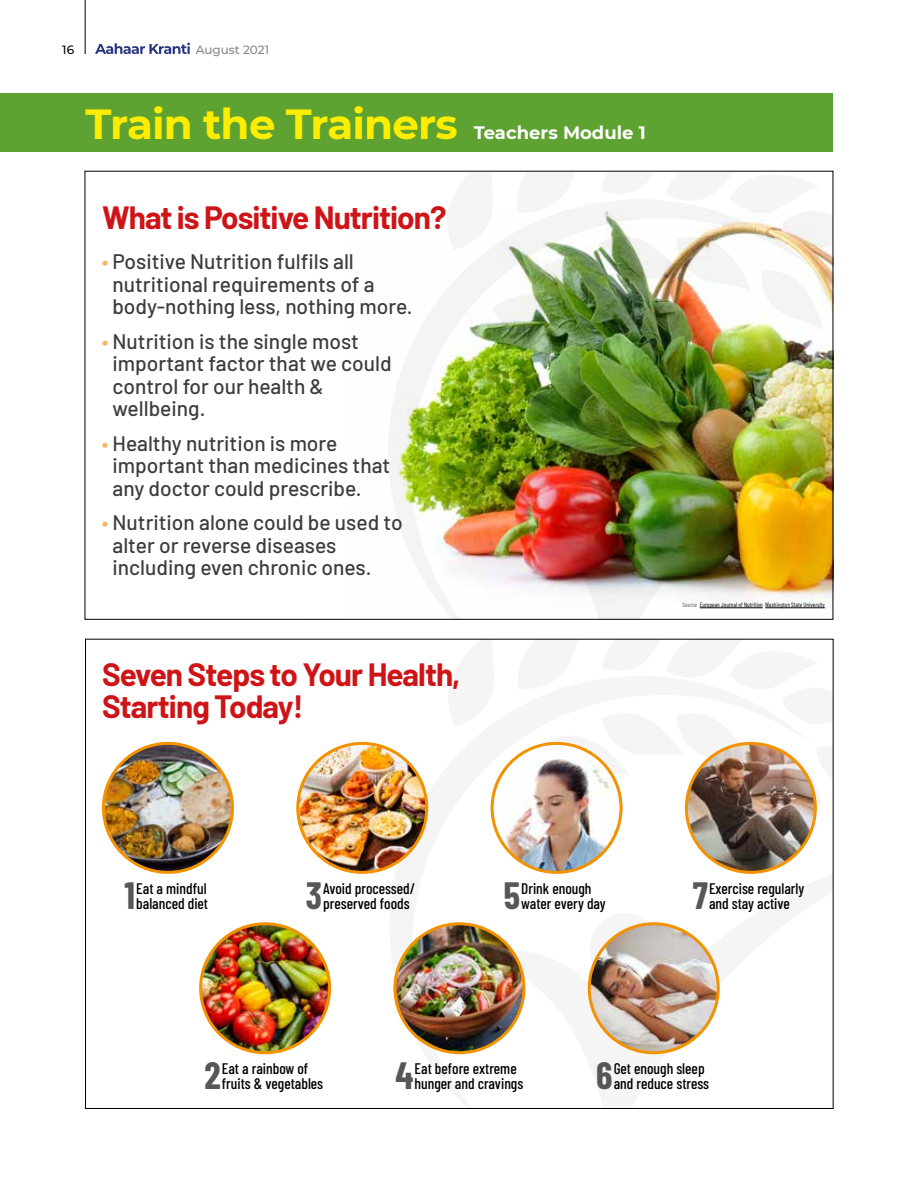
<style>
.page{position:relative;width:918px;height:1188px;background:#fff}
.page>*{position:absolute;margin:0;border:0;box-sizing:border-box;transform-origin:0 0}
.t1{font:700 42px "Montserrat";letter-spacing:-.02em;color:#ffed00}
.t2{font:700 37.2px "Barlow Condensed";color:#575756}
.t3{font:700 31.5px/32.2px "Barlow";letter-spacing:-.03em;color:#ce1417}
.t4{font:500 21px/22.5px "Barlow";color:#3c3c3b}
.t5{font:700 18px "Montserrat";color:#fff}
.t6{font:500 15.3px/15.3px "Barlow Condensed";color:#000}
.t7{font:500 12px "Montserrat";color:#878787}
.t8{font:500 12px "Montserrat";color:#000}
.t9{font:6.3px "Barlow Condensed";color:#000}
.s1{color:#f9b55c}
.s2{color:#575756}
.s3{color:#fff}
</style>
<div class="page">
<hr style="left:85px;top:0;width:1px;height:54px;background:#000">
<svg style="left:95px;top:43px;width:95px;height:11px"></svg>
<div style="left:0;top:93px;width:833px;height:59px;background:#5ea331"></div>
<img style="left:347px;top:210px;width:486px;height:409px">
<hr style="left:700px;top:608px;width:63px;height:1px;background:#000">
<hr style="left:765px;top:608px;width:60px;height:1px;background:#000">
<svg style="left:390px;top:741px;width:422px;height:314px"></svg>
<img style="left:103px;top:743px;width:129px;height:129px;border-radius:64px">
<div style="left:102px;top:742px;width:132px;height:132px;border:3px solid #f39200;border-radius:50%"></div>
<img style="left:298px;top:743px;width:129px;height:129px;border-radius:64px">
<div style="left:296px;top:742px;width:132px;height:132px;border:3px solid #f39200;border-radius:50%"></div>
<img style="left:201px;top:924px;width:129px;height:129px;border-radius:64px">
<div style="left:199px;top:922px;width:132px;height:132px;border:3px solid #f39200;border-radius:50%"></div>
<img style="left:395px;top:924px;width:129px;height:129px;border-radius:64px">
<div style="left:393px;top:922px;width:132px;height:132px;border:3px solid #f39200;border-radius:50%"></div>
<img style="left:589px;top:924px;width:129px;height:129px;border-radius:64px">
<div style="left:588px;top:922px;width:132px;height:132px;border:3px solid #f39200;border-radius:50%"></div>
<img style="left:492px;top:743px;width:129px;height:129px;border-radius:64px">
<div style="left:491px;top:742px;width:132px;height:132px;border:3px solid #f39200;border-radius:50%"></div>
<img style="left:686px;top:743px;width:129px;height:129px;border-radius:64px">
<div style="left:685px;top:742px;width:132px;height:132px;border:3px solid #f39200;border-radius:50%"></div>
<p class="t8" style="left:62px;top:41px;width:13px">16</p>
<p class="t7" style="left:196px;top:41px;width:75px">August 2021</p>
<h1 class="t1" style="left:86px;top:93px;width:374px">Train the Trainers</h1>
<p class="t5" style="left:474px;top:119px;width:174px">Teachers Module 1</p>
<h3 class="t3" style="left:102px;top:199px;width:346px">What is Positive Nutrition?</h3>
<p class="t4" style="left:113px;top:249px;width:302px;text-indent:-11px"><span class="s1">•</span> Positive Nutrition fulfils all nutritional requirements of a body-nothing less, nothing more.</p>
<p class="t4" style="left:113px;top:328px;width:281px;text-indent:-11px"><span class="s1">•</span> Nutrition is the single most important factor that we could control for our health &amp; wellbeing.</p>
<p class="t4" style="left:113px;top:430px;width:279px;text-indent:-11px"><span class="s1">•</span> Healthy nutrition is more important than medicines that any doctor could prescribe.</p>
<p class="t4" style="left:113px;top:510px;width:292px;text-indent:-11px"><span class="s1">•</span> Nutrition alone could be used to alter or reverse diseases including even chronic ones.</p>
<h3 class="t3" style="left:102px;top:656px;width:360px">Seven Steps to Your Health,<br>Starting Today!</h3>
<p class="t9" style="left:682px;top:601px;width:144px"><span class="s2">Source</span><span class="s3">:</span> European Journal of Nutrition<span class="s3">,</span> Washington State University</p>
<h2 class="t2" style="left:125px;top:869px;width:12px">1</h2>
<p class="t6" style="left:136px;top:880px;width:73px">Eat a mindful balanced diet</p>
<h2 class="t2" style="left:306px;top:869px;width:18px">3</h2>
<p class="t6" style="left:323px;top:880px;width:94px">Avoid processed/ preserved foods</p>
<h2 class="t2" style="left:504px;top:869px;width:18px">5</h2>
<p class="t6" style="left:521px;top:880px;width:86px">Drink enough water every day</p>
<h2 class="t2" style="left:693px;top:869px;width:17px">7</h2>
<p class="t6" style="left:709px;top:880px;width:97px">Exercise regularly and stay active</p>
<h2 class="t2" style="left:204px;top:1049px;width:18px">2</h2>
<p class="t6" style="left:222px;top:1059px;width:103px">Eat a rainbow of fruits &amp; vegetables</p>
<h2 class="t2" style="left:395px;top:1049px;width:19px">4</h2>
<p class="t6" style="left:415px;top:1059px;width:110px">Eat before extreme hunger and cravings</p>
<h2 class="t2" style="left:596px;top:1049px;width:18px">6</h2>
<p class="t6" style="left:614px;top:1059px;width:97px">Get enough sleep and reduce stress</p>
</div>
